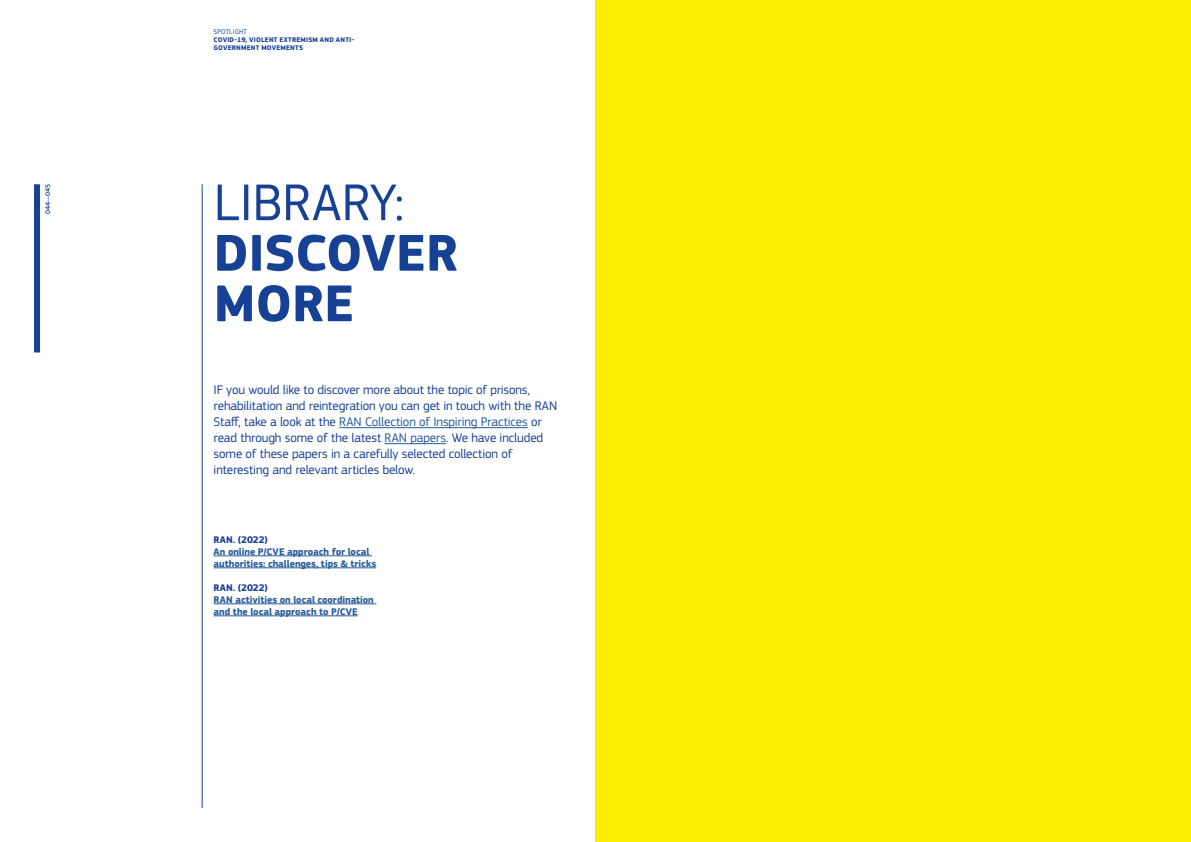
<style>
.page{position:relative;width:1191px;height:842px;background:#fff}
.page>*{position:absolute;margin:0;border:0;box-sizing:border-box;transform-origin:0 0}
.t1{font:700 53.8px/50.5px "EC Square Sans Pro";letter-spacing:-.005em;color:#164194}
.t2{font:53.8px "EC Square Sans Pro";color:#164194}
.t3{font:13px/16px "EC Square Sans Pro";letter-spacing:-.01em;color:#164194}
.t4{font:700 10px/12px "EC Square Sans Pro";letter-spacing:-.01em;color:#275b9b}
.t5{font:700 10px "EC Square Sans Pro";letter-spacing:-.005em;color:#164194}
.t6{font:700 7px/8px "EC Square Sans Pro";letter-spacing:.025em;color:#164194}
.t7{font:7px "EC Square Sans Pro";letter-spacing:.02em;color:#164194}
.t8{font:500 7px "EC Square Sans Pro";letter-spacing:-.005em;color:#164194}
.s1{color:#275b9b}
</style>
<div class="page">
<div style="left:34px;top:184px;width:6px;height:168px;background:#164194"></div>
<hr style="left:202px;top:184px;width:1px;height:624px;background:#164194">
<hr style="left:214px;top:555px;width:158px;height:1px;background:#275b9b">
<hr style="left:214px;top:567px;width:162px;height:1px;background:#275b9b">
<hr style="left:214px;top:603px;width:162px;height:1px;background:#275b9b">
<hr style="left:214px;top:615px;width:144px;height:1px;background:#275b9b">
<div style="left:595px;top:0;width:596px;height:842px;background:#fe0"></div>
<hr style="left:339px;top:427px;width:189px;height:1px;background:#275b9b">
<hr style="left:384px;top:443px;width:62px;height:1px;background:#275b9b">
<p class="t8" style="left:44px;top:214px;width:31px;rotate:-90deg">044—045</p>
<p class="t7" style="left:214px;top:27px;width:35px">SPOTLIGHT</p>
<p class="t6" style="left:214px;top:36px;width:142px">COVID-19, VIOLENT EXTREMISM AND ANTI-<br>GOVERNMENT MOVEMENTS</p>
<h1 class="t2" style="left:214px;top:171px;width:192px">LIBRARY:</h1>
<h1 class="t1" style="left:214px;top:229px;width:246px">DISCOVER<br>MORE</h1>
<p class="t3" style="left:214px;top:382px;width:345px">IF you would like to discover more about the topic of prisons, rehabilitation and reintegration you can get in touch with the RAN Staff, take a look at the <span class="s1">RAN Collection of Inspiring Practices</span> or read through some of the latest <span class="s1">RAN papers</span>. We have included some of these papers in a carefully selected collection of interesting and relevant articles below.</p>
<p class="t5" style="left:214px;top:533px;width:56px">RAN. (2022)</p>
<p class="t4" style="left:214px;top:546px;width:164px">An online P/CVE approach for local authorities: challenges, tips &amp; tricks</p>
<p class="t5" style="left:214px;top:581px;width:56px">RAN. (2022)</p>
<p class="t4" style="left:214px;top:594px;width:162px">RAN activities on local coordination and the local approach to P/CVE</p>
</div>
